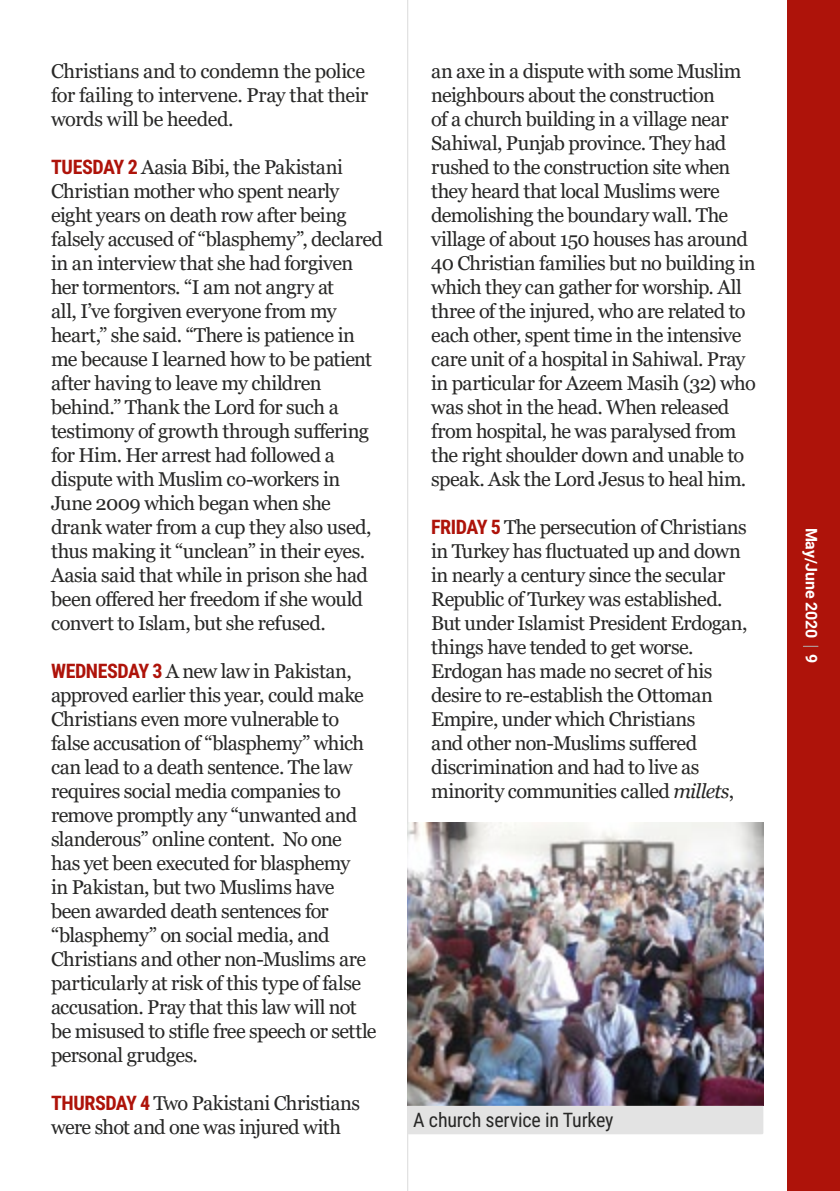
<style>
.page{position:relative;width:840px;height:1191px;background:#fff}
.page>*{position:absolute;margin:0;border:0;box-sizing:border-box;transform-origin:0 0}
.t1{font:20px/24px "Georgia";letter-spacing:-.03em;color:#282827}
.t2{font:20px "Roboto Condensed";letter-spacing:-.01em;color:#282827}
.t3{font:700 16px "Roboto";letter-spacing:-.01em;color:#fff}
.s1{font-family:"Roboto Condensed";font-weight:700;color:#ae130a}
.s2{font-style:italic}
</style>
<div class="page">
<div style="left:787px;top:0;width:52px;height:1191px;background:#ae130a"></div>
<svg style="left:803px;top:646px;width:14px;height:1px"></svg>
<hr style="left:407px;top:0;width:1px;height:1191px;background:#dadada">
<img style="left:407px;top:822px;width:356px;height:283px">
<div style="left:407px;top:1105px;width:356px;height:29px;background:#e3e3e3"></div>
<p class="t1" style="left:51px;top:59px;width:319px">Christians and to condemn the police for failing to intervene. Pray that their words will be heeded.</p>
<p class="t1" style="left:51px;top:155px;width:333px"><span class="s1">TUESDAY 2</span> Aasia Bibi, the Pakistani Christian mother who spent nearly eight years on death row after being falsely accused of “blasphemy”, declared in an interview that she had forgiven her tormentors. “I am not angry at<br>all, I’ve forgiven everyone from my heart,” she said. “There is patience in me because I learned how to be patient after having to leave my children behind.” Thank the Lord for such a testimony of growth through suffering for Him. Her arrest had followed a dispute with Muslim co-workers in June 2009 which began when she drank water from a cup they also used, thus making it “unclean” in their eyes.<br>Aasia said that while in prison she had been offered her freedom if she would convert to Islam, but she refused.</p>
<p class="t1" style="left:51px;top:659px;width:327px"><span class="s1">WEDNESDAY 3</span> A new law in Pakistan, approved earlier this year, could make Christians even more vulnerable to false accusation of “blasphemy” which can lead to a death sentence. The law requires social media companies to remove promptly any “unwanted and slanderous” online content. No one<br>has yet been executed for blasphemy<br>in Pakistan, but two Muslims have been awarded death sentences for “blasphemy” on social media, and Christians and other non-Muslims are particularly at risk of this type of false accusation. Pray that this law will not be misused to stifle free speech or settle personal grudges.</p>
<p class="t1" style="left:51px;top:1091px;width:310px"><span class="s1">THURSDAY 4</span> Two Pakistani Christians were shot and one was injured with</p>
<p class="t1" style="left:431px;top:59px;width:326px">an axe in a dispute with some Muslim neighbours about the construction<br>of a church building in a village near Sahiwal, Punjab province. They had rushed to the construction site when they heard that local Muslims were demolishing the boundary wall. The village of about 150 houses has around 40 Christian families but no building in which they can gather for worship. All three of the injured, who are related to each other, spent time in the intensive care unit of a hospital in Sahiwal. Pray in particular for Azeem Masih (32) who was shot in the head. When released from hospital, he was paralysed from the right shoulder down and unable to speak. Ask the Lord Jesus to heal him.</p>
<p class="t1" style="left:431px;top:515px;width:317px"><span class="s1">FRIDAY 5</span> The persecution of Christians in Turkey has fluctuated up and down in nearly a century since the secular Republic of Turkey was established.<br>But under Islamist President Erdogan, things have tended to get worse.<br>Erdogan has made no secret of his desire to re-establish the Ottoman Empire, under which Christians<br>and other non-Muslims suffered discrimination and had to live as minority communities called <span class="s2">millets</span>,</p>
<p class="t2" style="left:413px;top:1105px;width:202px">A church service in Turkey</p>
<p class="t3" style="left:822px;top:527px;width:137px;rotate:90deg">May/June 2020 9</p>
</div>
